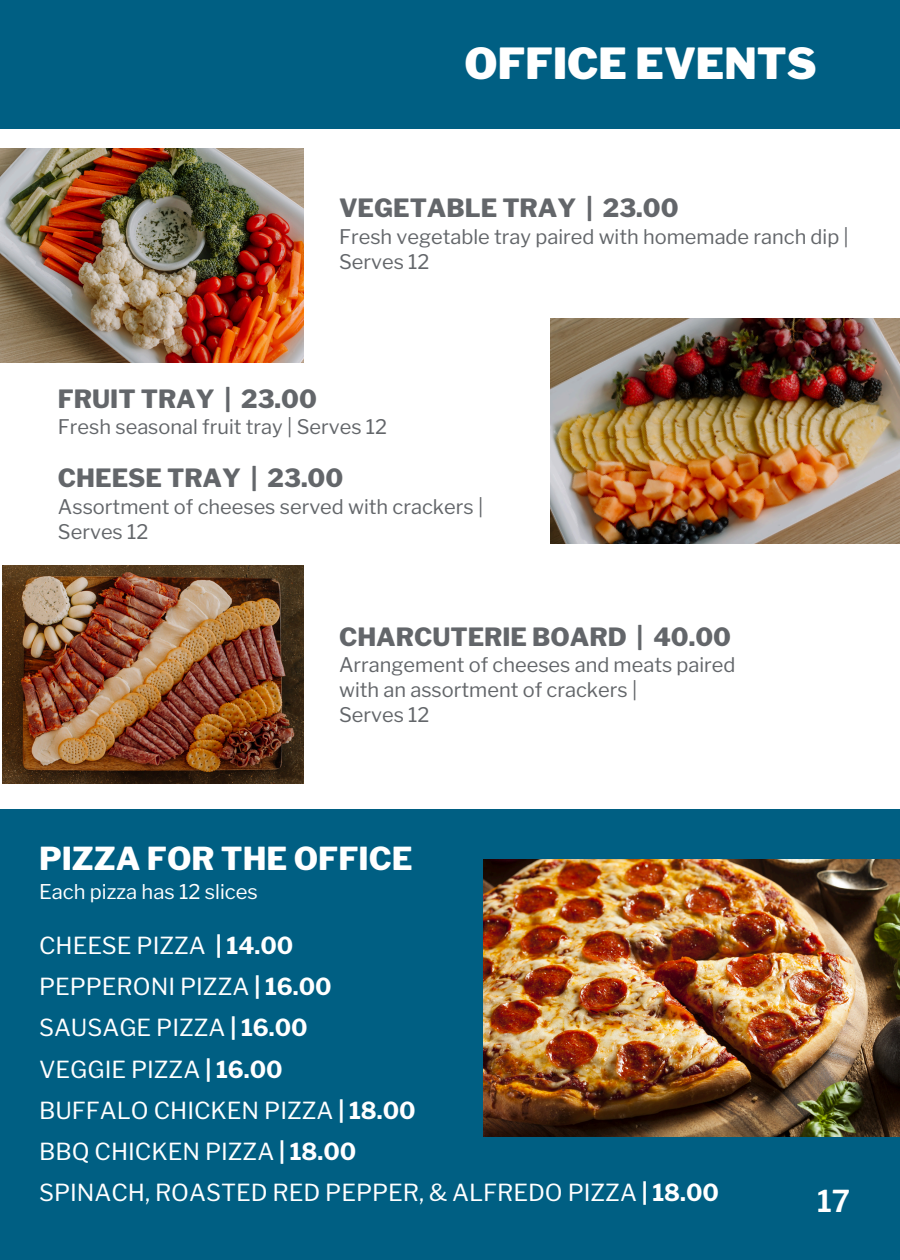
<style>
.page{position:relative;width:900px;height:1260px;background:#fff}
.page>*{position:absolute;margin:0;border:0;box-sizing:border-box;transform-origin:0 0}
.t1{font:900 42.5px "Libre Franklin";color:#fff}
.t2{font:800 31.5px "Libre Franklin";color:#fff}
.t3{font:600 30px "Libre Franklin";color:#fff}
.t4{font:800 25px "Libre Franklin";color:#63666a}
.t5{font:23.25px/41.2px "Libre Franklin";color:#fff}
.t6{font:20.25px "Libre Franklin";color:#fff}
.t7{font:20px/25px "Libre Franklin";color:#63666a}
.s1{font-weight:700}
</style>
<div class="page">
<div style="left:0;top:0;width:900px;height:129px;background:#005f83"></div>
<img style="left:0;top:148px;width:304px;height:214px">
<div style="left:0;top:810px;width:900px;height:450px;background:#005f83"></div>
<img style="left:551px;top:318px;width:348px;height:225px">
<img style="left:2px;top:566px;width:302px;height:217px">
<img style="left:483px;top:859px;width:417px;height:278px">
<p class="t1" style="left:465px;top:38px;width:353px">OFFICE EVENTS</p>
<p class="t4" style="left:339px;top:193px;width:341px">VEGETABLE TRAY | 23.00</p>
<p class="t7" style="left:339px;top:224px;width:511px">Fresh vegetable tray paired with homemade ranch dip |</p>
<p class="t7" style="left:339px;top:249px;width:92px">Serves 12</p>
<p class="t4" style="left:58px;top:383px;width:261px">FRUIT TRAY | 23.00</p>
<p class="t7" style="left:58px;top:415px;width:331px">Fresh seasonal fruit tray | Serves 12</p>
<p class="t4" style="left:58px;top:463px;width:287px">CHEESE TRAY | 23.00</p>
<p class="t7" style="left:58px;top:494px;width:427px">Assortment of cheeses served with crackers |<br>Serves 12</p>
<p class="t4" style="left:339px;top:621px;width:394px">CHARCUTERIE BOARD | 40.00</p>
<p class="t7" style="left:339px;top:653px;width:398px">Arrangement of cheeses and meats paired with an assortment of crackers |</p>
<p class="t7" style="left:339px;top:703px;width:92px">Serves 12</p>
<p class="t2" style="left:39px;top:840px;width:375px">PIZZA FOR THE OFFICE</p>
<p class="t6" style="left:39px;top:880px;width:220px">Each pizza has 12 slices</p>
<h3 class="t5" style="left:39px;top:925px;width:682px">CHEESE PIZZA <span class="s1">| 14.00<br></span>PEPPERONI PIZZA <span class="s1">| 16.00<br></span>SAUSAGE PIZZA <span class="s1">| 16.00<br></span>VEGGIE PIZZA <span class="s1">| 16.00<br></span>BUFFALO CHICKEN PIZZA <span class="s1">| 18.00<br></span>BBQ CHICKEN PIZZA <span class="s1">| 18.00<br></span>SPINACH, ROASTED RED PEPPER, &amp; ALFREDO PIZZA <span class="s1">| 18.00</span></h3>
<h3 class="t3" style="left:817px;top:1183px;width:35px">17</h3>
</div>
